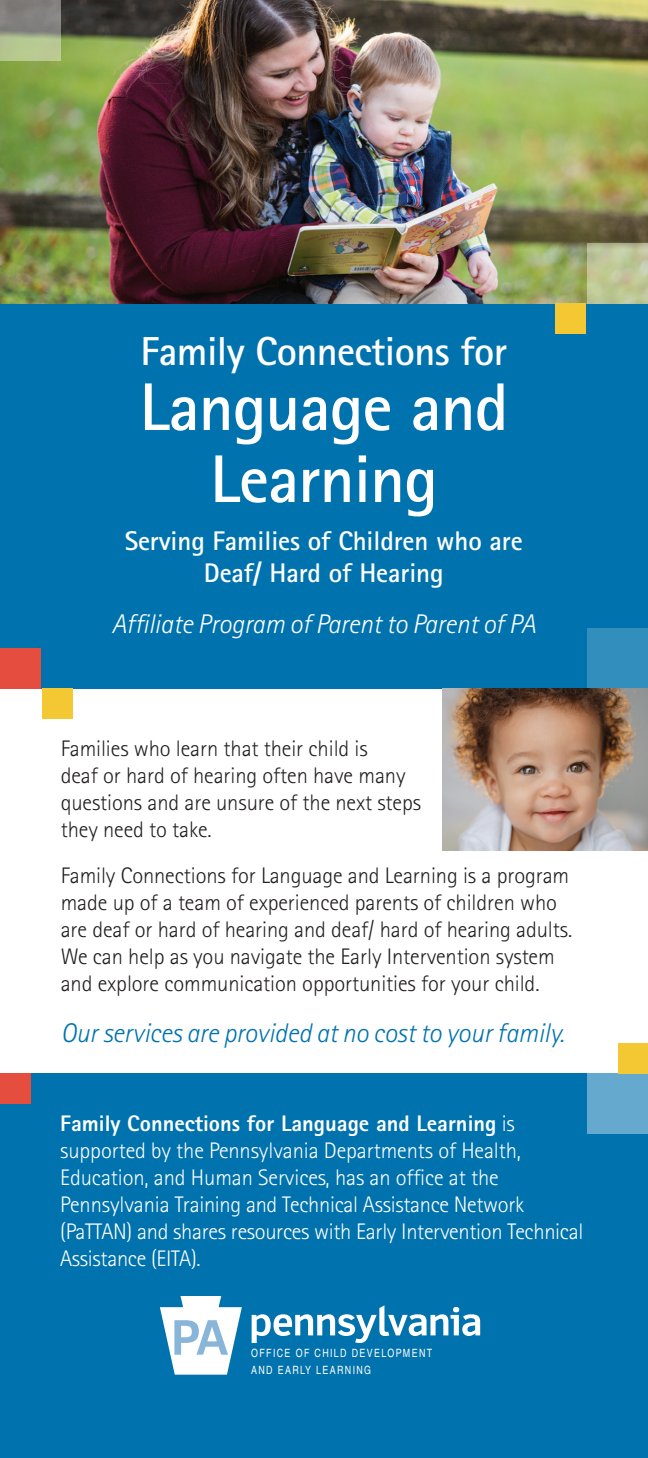
<style>
.page{position:relative;width:648px;height:1458px;background:#fff}
.page>*{position:absolute;margin:0;border:0;box-sizing:border-box;transform-origin:0 0}
.t1{font:700 67.5px/72px "Rotis Sans Serif";letter-spacing:-.015em;color:#fff;text-align:center}
.t2{font:700 40.5px "Rotis Sans Serif";letter-spacing:-.015em;color:#fff}
.subhead{font:700 27px/31.5px "Rotis Sans Serif";letter-spacing:-.005em;color:#fff;text-align:center}
.bodycopy{font:italic 300 27px "Rotis Sans Serif";letter-spacing:-.005em;color:#0073ae}
.subhead-2{font:italic 300 27px "Rotis Sans Serif";letter-spacing:-.005em;color:#fff}
.bodycopy-2{font:300 22.5px/27px "Rotis Sans Serif";letter-spacing:-.005em;color:#231f20}
.bodycopy-3{font:300 22.5px/27px "Rotis Sans Serif";letter-spacing:-.015em;color:#fff}
.t3{font:11.47px/16.4px "Helvetica LT Std";letter-spacing:.15em;color:#fff;scale:.78 1}
.s1{font-weight:800}
</style>
<div class="page">
<div style="left:0;top:1073px;width:648px;height:385px;background:#0073ae"></div>
<div style="left:0;top:0;width:648px;height:688px;background:#0073ae"></div>
<img style="left:0;top:0;width:648px;height:304px">
<div style="left:587px;top:1073px;width:61px;height:61px;background:#65aace"></div>
<div style="left:587px;top:628px;width:61px;height:60px;background:#328ebd"></div>
<div style="left:618px;top:1043px;width:30px;height:30px;background:#f3c832"></div>
<div style="left:43px;top:688px;width:30px;height:31px;background:#f3c832"></div>
<div style="left:555px;top:304px;width:31px;height:30px;background:#f3c832"></div>
<div style="left:0;top:1073px;width:30px;height:31px;background:#e54d3f"></div>
<div style="left:0;top:648px;width:40px;height:40px;background:#e54d3f"></div>
<svg style="left:587px;top:243px;width:61px;height:61px;fill:#bfc697"></svg>
<svg style="left:0;top:0;width:61px;height:61px"></svg>
<svg style="left:252px;top:1305px;width:228px;height:38px"></svg>
<svg style="left:160px;top:1296px;width:82px;height:79px"></svg>
<img style="left:442px;top:688px;width:206px;height:162px">
<p class="t2" style="left:141px;top:326px;width:368px">Family Connections for</p>
<p class="t1" style="left:140px;top:370px;width:370px">Language and<br>Learning</p>
<p class="subhead" style="left:125px;top:525px;width:400px">Serving Families of Children who are<br>Deaf/ Hard of Hearing</p>
<p class="subhead-2" style="left:112px;top:608px;width:425px">Affiliate Program of Parent to Parent of PA</p>
<p class="bodycopy-2" style="left:61px;top:735px;width:362px">Families who learn that their child is<br>deaf or hard of hearing often have many questions and are unsure of the next steps they need to take.</p>
<p class="bodycopy-2" style="left:61px;top:862px;width:513px">Family Connections for Language and Learning is a program made up of a team of experienced parents of children who are deaf or hard of hearing and deaf/ hard of hearing adults.<br>We can help as you navigate the Early Intervention system and explore communication opportunities for your child.</p>
<p class="bodycopy" style="left:61px;top:1018px;width:505px">Our services are provided at no cost to your family.</p>
<p class="bodycopy-3" style="left:60px;top:1110px;width:525px"><span class="s1">Family Connections for Language and Learning</span> is supported by the Pennsylvania Departments of Health, Education, and Human Services, has an office at the Pennsylvania Training and Technical Assistance Network (PaTTAN) and shares resources with Early Intervention Technical Assistance (EITA).</p>
<p class="t3" style="left:251px;top:1345px;width:234px">OFFICE OF CHILD DEVELOPMENT<br>AND EARLY LEARNING</p>
</div>
